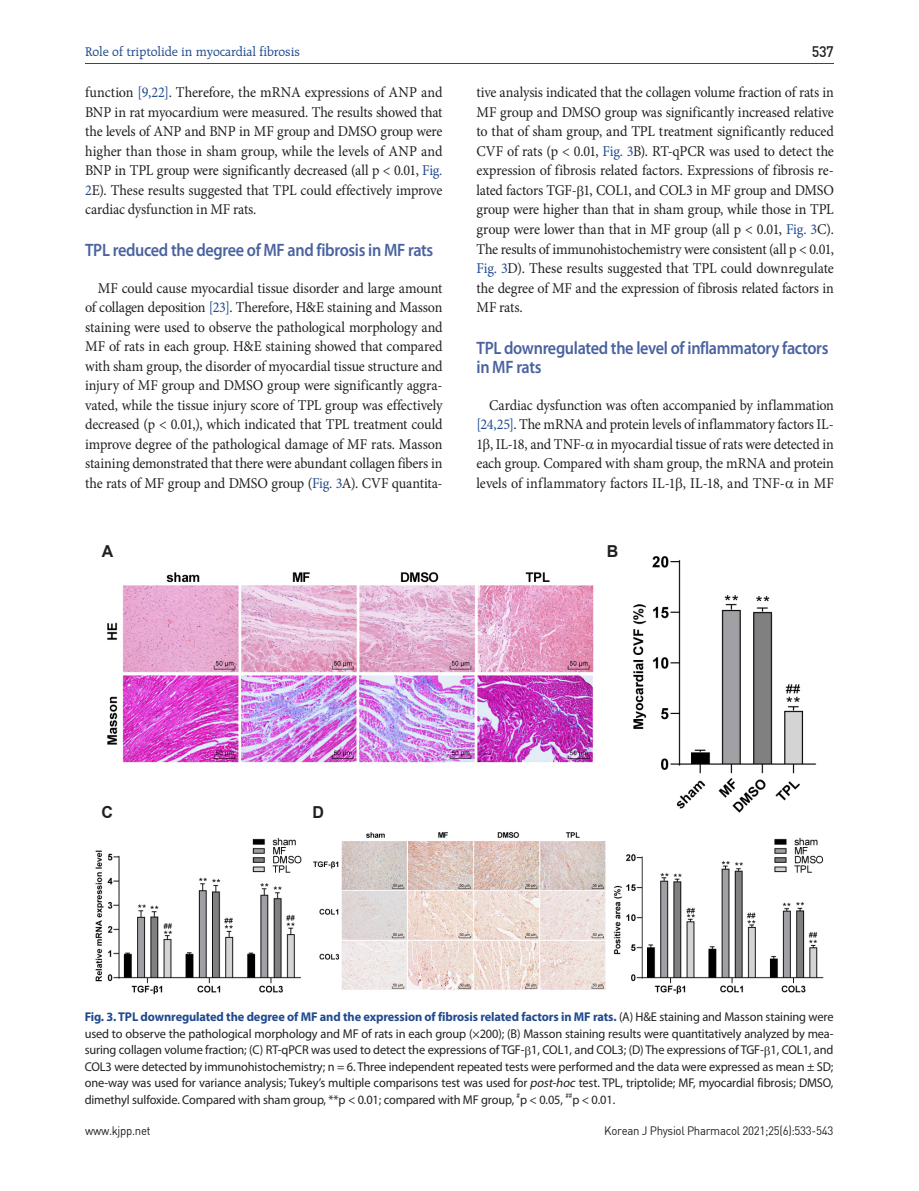
<style>
.page{position:relative;width:919px;height:1191px;background:#fff}
.page>*{position:absolute;margin:0;border:0;box-sizing:border-box;transform-origin:0 0}
.t1{font:600 18px/19.5px "Myriad Pro";letter-spacing:-.02em;color:#4a629f;scale:.9 1}
.t2{font:700 16.5px "Arial";color:#231f20}
.t3{font:15px/19.5px "Minion Pro";letter-spacing:-.015em;color:#231f20;text-align:justify;scale:.94 1}
.t4{font:15px "Dinmed";color:#231f20;scale:.95 1}
.t5{font:13.5px "Raleigh BT";letter-spacing:-.01em;color:#204a8e}
.t6{font:12.75px/16.5px "Myriad Pro";letter-spacing:-.01em;color:#231f20;text-align:justify}
.t7{font:12px "Dinreg";letter-spacing:-.025em;color:#231f20;scale:.95 1}
.t8{font:7.5px "Myriad Pro";color:#231f20}
.s1{color:#204a8e}
.s2{font-weight:700;color:#204a8e}
.s3{font-style:italic}
</style>
<div class="page">
<hr style="left:85px;top:64px;width:748px;height:1px;background:#204a8e">
<img style="left:95px;top:556px;width:729px;height:439px">
<div style="left:92px;top:539px;width:30px;height:23px;background:#fff"></div>
<div style="left:92px;top:800px;width:30px;height:23px;background:#fff"></div>
<div style="left:597px;top:539px;width:30px;height:23px;background:#fff"></div>
<div style="left:303px;top:800px;width:30px;height:23px;background:#fff"></div>
<p class="t5" style="left:85px;top:43px;width:216px">Role of triptolide in myocardial fibrosis</p>
<p class="t4" style="left:811px;top:42px;width:25px">537</p>
<p class="t3" style="left:85px;top:83px;width:382px">function <span class="s1">[9,22]</span>. Therefore, the mRNA expressions of ANP and BNP in rat myocardium were measured. The results showed that the levels of ANP and BNP in MF group and DMSO group were higher than those in sham group, while the levels of ANP and BNP in TPL group were significantly decreased (all p &lt; 0.01, <span class="s1">Fig.<br>2</span>E). These results suggested that TPL could effectively improve cardiac dysfunction in MF rats.</p>
<p class="t1" style="left:85px;top:240px;width:388px">TPL reduced the degree of MF and fibrosis in MF rats</p>
<p class="t3" style="left:85px;top:278px;width:382px;text-indent:13px">MF could cause myocardial tissue disorder and large amount of collagen deposition <span class="s1">[23]</span>. Therefore, H&amp;E staining and Masson staining were used to observe the pathological morphology and MF of rats in each group. H&amp;E staining showed that compared with sham group, the disorder of myocardial tissue structure and injury of MF group and DMSO group were significantly aggra&shy;vated, while the tissue injury score of TPL group was effectively decreased (p &lt; 0.01,), which indicated that TPL treatment could improve degree of the pathological damage of MF rats. Masson staining demonstrated that there were abundant collagen fibers in the rats of MF group and DMSO group (<span class="s1">Fig. 3</span>A). CVF quantita-</p>
<p class="t3" style="left:476px;top:83px;width:382px">tive analysis indicated that the collagen volume fraction of rats in MF group and DMSO group was significantly increased relative to that of sham group, and TPL treatment significantly reduced CVF of rats (p &lt; 0.01, <span class="s1">Fig. 3</span>B). RT-qPCR was used to detect the expression of fibrosis related factors. Expressions of fibrosis re&shy;lated factors TGF- 1, COL1, and COL3 in MF group and DMSO group were higher than that in sham group, while those in TPL group were lower than that in MF group (all p &lt; 0.01, <span class="s1">Fig. 3</span>C).<br>The results of immunohistochemistry were consistent (all p &lt; 0.01, <span class="s1">Fig. 3</span>D). These results suggested that TPL could downregulate the degree of MF and the expression of fibrosis related factors in MF rats.</p>
<p class="t1" style="left:476px;top:337px;width:392px">TPL downregulated the level of inflammatory factors in MF rats</p>
<p class="t3" style="left:476px;top:395px;width:382px;text-indent:13px">Cardiac dysfunction was often accompanied by inflammation <span class="s1">[24,25]</span>. The mRNA and protein levels of inflammatory factors IL-1 , IL-18, and TNF- in myocardial tissue of rats were detected in each group. Compared with sham group, the mRNA and protein levels of inflammatory factors IL-1 , IL-18, and TNF- in MF</p>
<p class="t2" style="left:102px;top:539px;width:13px">A</p>
<p class="t2" style="left:607px;top:539px;width:13px">B</p>
<p class="t2" style="left:101px;top:800px;width:13px">C</p>
<p class="t2" style="left:312px;top:800px;width:13px">D</p>
<p class="t6" style="left:85px;top:1008px;width:750px"><span class="s2">Fig. 3. TPL downregulated the degree of MF and the expression of fibrosis related factors in MF rats.</span> (A) H&amp;E staining and Masson staining were used to observe the pathological morphology and MF of rats in each group (×200); (B) Masson staining results were quantitatively analyzed by mea&shy;suring collagen volume fraction; (C) RT-qPCR was used to detect the expressions of TGF- 1, COL1, and COL3; (D) The expressions of TGF- 1, COL1, and COL3 were detected by immunohistochemistry; n = 6. Three independent repeated tests were performed and the data were expressed as mean ± SD; one-way was used for variance analysis; Tukey’s multiple comparisons test was used for <span class="s3">post-hoc</span> test. TPL, triptolide; MF, myocardial fibrosis; DMSO, dimethyl sulfoxide. Compared with sham group, **p &lt; 0.01; compared with MF group,</p>
<p class="t8" style="left:516px;top:1090px;width:5px">#</p>
<p class="t8" style="left:565px;top:1090px;width:9px">##</p>
<p class="t6" style="left:520px;top:1091px;width:44px">p &lt; 0.05,</p>
<p class="t6" style="left:572px;top:1091px;width:44px">p &lt; 0.01.</p>
<p class="t7" style="left:85px;top:1123px;width:70px">www.kjpp.net</p>
<p class="t7" style="left:604px;top:1123px;width:243px">Korean J Physiol Pharmacol 2021;25(6):533-543</p>
</div>
